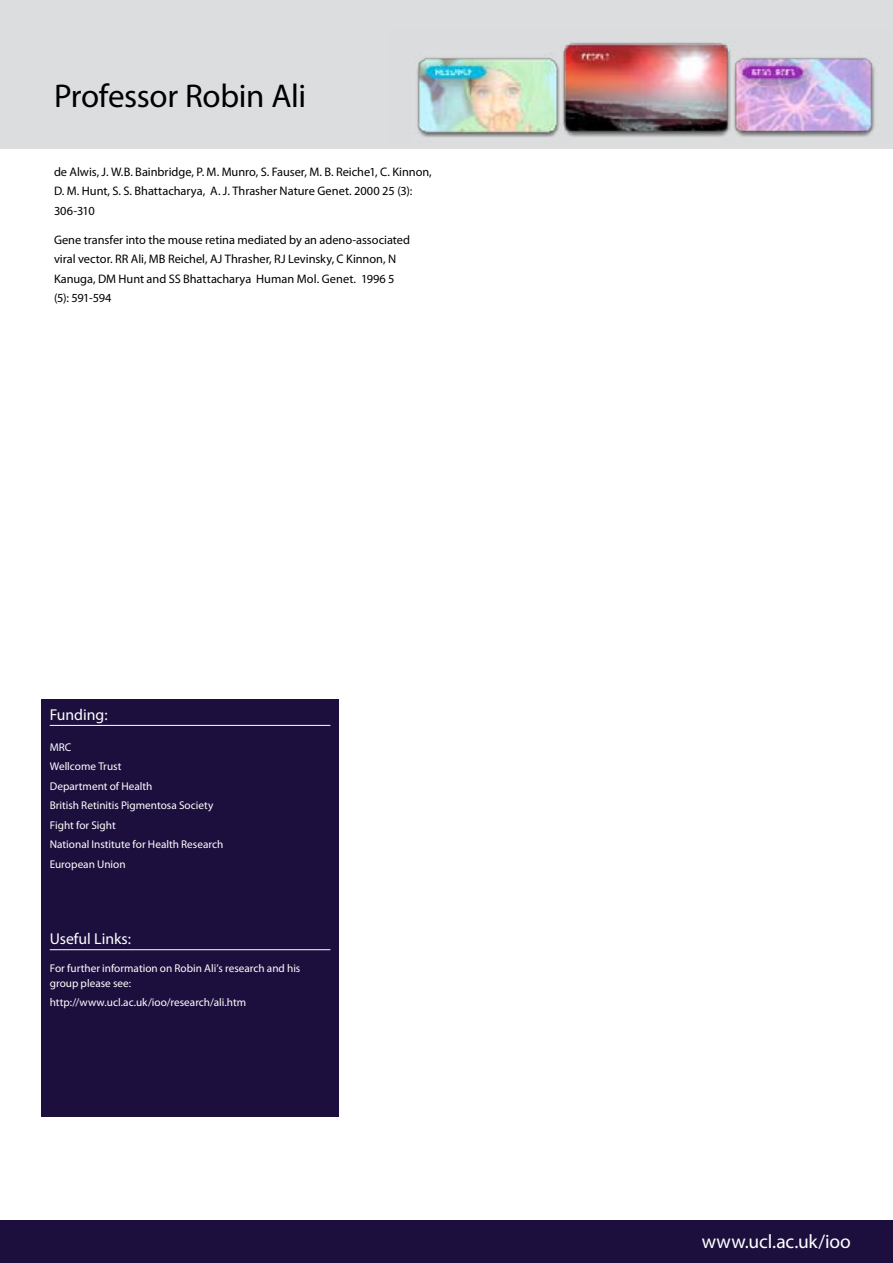
<style>
.page{position:relative;width:893px;height:1263px;background:#fff}
.page>*{position:absolute;margin:0;border:0;box-sizing:border-box;transform-origin:0 0}
.t1{font:33px "Myriad Pro";letter-spacing:-.015em;color:#000}
.t2{font:19.5px "Myriad Pro";letter-spacing:-.005em;color:#fff}
.t3{font:15.75px "Myriad Pro";color:#fff}
.t4{font:12.3px/19.5px "Myriad Pro";color:#000}
.t5{font:11.25px/19.5px "Myriad Pro";color:#fff}
</style>
<div class="page">
<div style="left:0;top:0;width:893px;height:148px;background:#dcddde"></div>
<img style="left:416px;top:42px;width:459px;height:95px">
<div style="left:41px;top:699px;width:298px;height:418px;background:#1c0f3d"></div>
<hr style="left:50px;top:725px;width:280px;height:1px;background:#fff">
<hr style="left:50px;top:949px;width:280px;height:1px;background:#fff">
<div style="left:0;top:1220px;width:893px;height:43px;background:#1c0f3d"></div>
<h1 class="t1" style="left:54px;top:76px;width:254px">Professor Robin Ali</h1>
<p class="t4" style="left:54px;top:161px;width:379px">de Alwis, J. W.B. Bainbridge, P. M. Munro, S. Fauser, M. B. Reiche1, C. Kinnon,<br>D. M. Hunt, S. S. Bhattacharya, A. J. Thrasher Nature Genet. 2000 25 (3):<br>306-310</p>
<p class="t4" style="left:54px;top:230px;width:358px">Gene transfer into the mouse retina mediated by an adeno-associated viral vector. RR Ali, MB Reichel, AJ Thrasher, RJ Levinsky, C Kinnon, N Kanuga, DM Hunt and SS Bhattacharya Human Mol. Genet. 1996 5 (5): 591-594</p>
<p class="t3" style="left:50px;top:705px;width:59px">Funding:</p>
<p class="t5" style="left:50px;top:737px;width:175px">MRC<br>Wellcome Trust<br>Department of Health<br>British Retinitis Pigmentosa Society<br>Fight for Sight<br>National Institute for Health Research<br>European Union</p>
<p class="t3" style="left:50px;top:929px;width:83px">Useful Links:</p>
<p class="t5" style="left:50px;top:960px;width:252px;line-height:15px">For further information on Robin Ali’s research and his group please see:</p>
<p class="t5" style="left:50px;top:992px;width:198px">http://www.ucl.ac.uk/ioo/research/ali.htm</p>
<h2 class="t2" style="left:702px;top:1229px;width:151px">www.ucl.ac.uk/ioo</h2>
</div>
